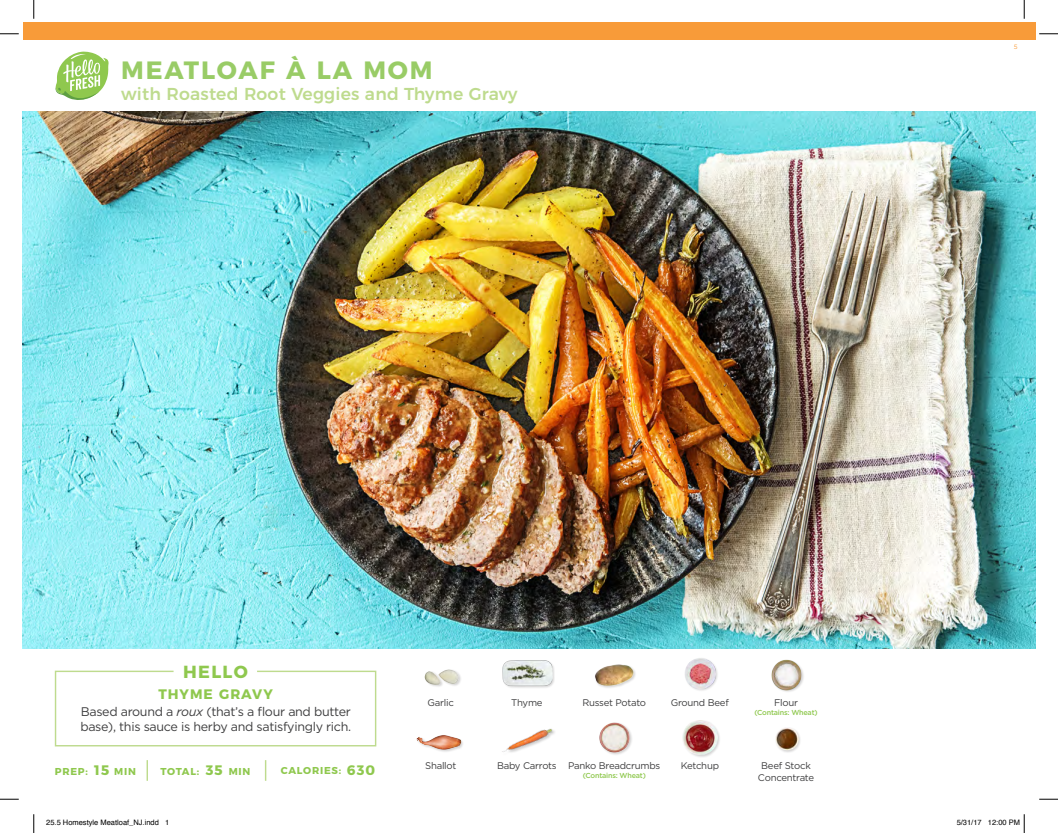
<style>
.page{position:relative;width:1058px;height:833px;background:#fff}
.page>*{position:absolute;margin:0;border:0;box-sizing:border-box;transform-origin:0 0}
.t1{font:700 25px "Montserrat";letter-spacing:.075em;color:#9c6}
.t2{font:700 17.5px "Montserrat";letter-spacing:.075em;color:#8fc84e}
.t3{font:500 17.25px "Montserrat";letter-spacing:.01em;color:#bedb8e}
.t4{font:700 13.75px "Montserrat";letter-spacing:.075em;color:#8fc84e}
.t5{font:12.5px/15px "Gotham";letter-spacing:-.025em;color:#3e3e3f}
.t6{font:700 10px "Montserrat";letter-spacing:.075em;color:#8fc84e}
.t7{font:9.62px/12px "Gotham";letter-spacing:-.025em;color:#3e3e3f;text-align:center}
.t8{font:7.5px "Helvetica";color:#000}
.t9{font:500 7.25px "Gotham";letter-spacing:-.025em;color:#8fc84e}
.t10{font:6.25px "Gotham";color:#f89b39}
.s1{font-style:italic}
</style>
<div class="page">
<div style="left:23px;top:23px;width:1012px;height:17px;background:#f89b39"></div>
<img style="left:23px;top:112px;width:1012px;height:536px">
<svg style="left:54px;top:670px;width:323px;height:77px"></svg>
<img style="left:424px;top:669px;width:37px;height:18px">
<img style="left:416px;top:735px;width:47px;height:17px">
<img style="left:595px;top:664px;width:41px;height:24px">
<img style="left:599px;top:722px;width:33px;height:33px">
<div style="left:502px;top:660px;width:53px;height:29px;background:#231f20;opacity:.2"></div>
<img style="left:502px;top:660px;width:50px;height:29px">
<img style="left:502px;top:728px;width:53px;height:24px">
<img style="left:685px;top:658px;width:33px;height:33px">
<div style="left:682px;top:720px;width:39px;height:38px;background:#231f20;opacity:.2"></div>
<img style="left:682px;top:720px;width:35px;height:34px">
<img style="left:771px;top:659px;width:33px;height:33px">
<img style="left:775px;top:728px;width:25px;height:25px">
<hr style="left:146px;top:760px;width:2px;height:20px;background:#bedb8e">
<svg style="left:265px;top:760px;width:1px;height:20px"></svg>
<svg style="left:55px;top:51px;width:54px;height:49px"></svg>
<svg style="left:0;top:33px;width:19px;height:2px"></svg>
<svg style="left:1039px;top:33px;width:19px;height:2px"></svg>
<svg style="left:0;top:798px;width:19px;height:2px"></svg>
<svg style="left:1039px;top:798px;width:19px;height:2px"></svg>
<svg style="left:33px;top:0;width:2px;height:19px"></svg>
<svg style="left:33px;top:814px;width:2px;height:19px"></svg>
<svg style="left:1023px;top:0;width:2px;height:19px"></svg>
<svg style="left:1023px;top:814px;width:2px;height:19px"></svg>
<h1 class="t1" style="left:121px;top:50px;width:313px">MEATLOAF À LA MOM</h1>
<h3 class="t3" style="left:121px;top:80px;width:398px">with Roasted Root Veggies and Thyme Gravy</h3>
<p class="t10" style="left:1013px;top:43px;width:5px">5</p>
<h2 class="t2" style="left:183px;top:657px;width:66px">HELLO</h2>
<h3 class="t4" style="left:158px;top:683px;width:116px">THYME GRAVY</h3>
<p class="t5" style="left:80px;top:703px;width:272px">Based around a <span class="s1">roux</span> (that’s a flour and butter base), this sauce is herby and satisfyingly rich.</p>
<p class="t7" style="left:427px;top:696px;width:28px">Garlic</p>
<p class="t7" style="left:511px;top:696px;width:33px">Thyme</p>
<p class="t7" style="left:582px;top:696px;width:65px">Russet Potato</p>
<p class="t7" style="left:671px;top:696px;width:59px">Ground Beef</p>
<p class="t7" style="left:774px;top:696px;width:25px">Flour</p>
<p class="t9" style="left:754px;top:707px;width:65px">(Contains: Wheat)</p>
<h3 class="t4" style="left:94px;top:759px;width:16px">15</h3>
<h3 class="t4" style="left:206px;top:759px;width:18px">35</h3>
<h3 class="t4" style="left:347px;top:759px;width:30px">630</h3>
<p class="t6" style="left:55px;top:763px;width:35px">PREP:</p>
<p class="t6" style="left:114px;top:763px;width:23px">MIN</p>
<p class="t6" style="left:161px;top:763px;width:40px">TOTAL:</p>
<p class="t6" style="left:229px;top:763px;width:23px">MIN</p>
<p class="t6" style="left:281px;top:762px;width:62px">CALORIES:</p>
<p class="t7" style="left:425px;top:759px;width:33px">Shallot</p>
<p class="t7" style="left:497px;top:759px;width:61px">Baby Carrots</p>
<p class="t7" style="left:568px;top:759px;width:94px">Panko Breadcrumbs</p>
<p class="t9" style="left:582px;top:771px;width:65px">(Contains: Wheat)</p>
<p class="t7" style="left:680px;top:759px;width:40px">Ketchup</p>
<p class="t7" style="left:758px;top:759px;width:58px">Beef Stock<br>Concentrate</p>
<p class="t8" style="left:46px;top:817px;width:124px">25.5 Homestyle Meatloaf_NJ.indd 1</p>
<p class="t8" style="left:956px;top:817px;width:65px">5/31/17 12:00 PM</p>
</div>
